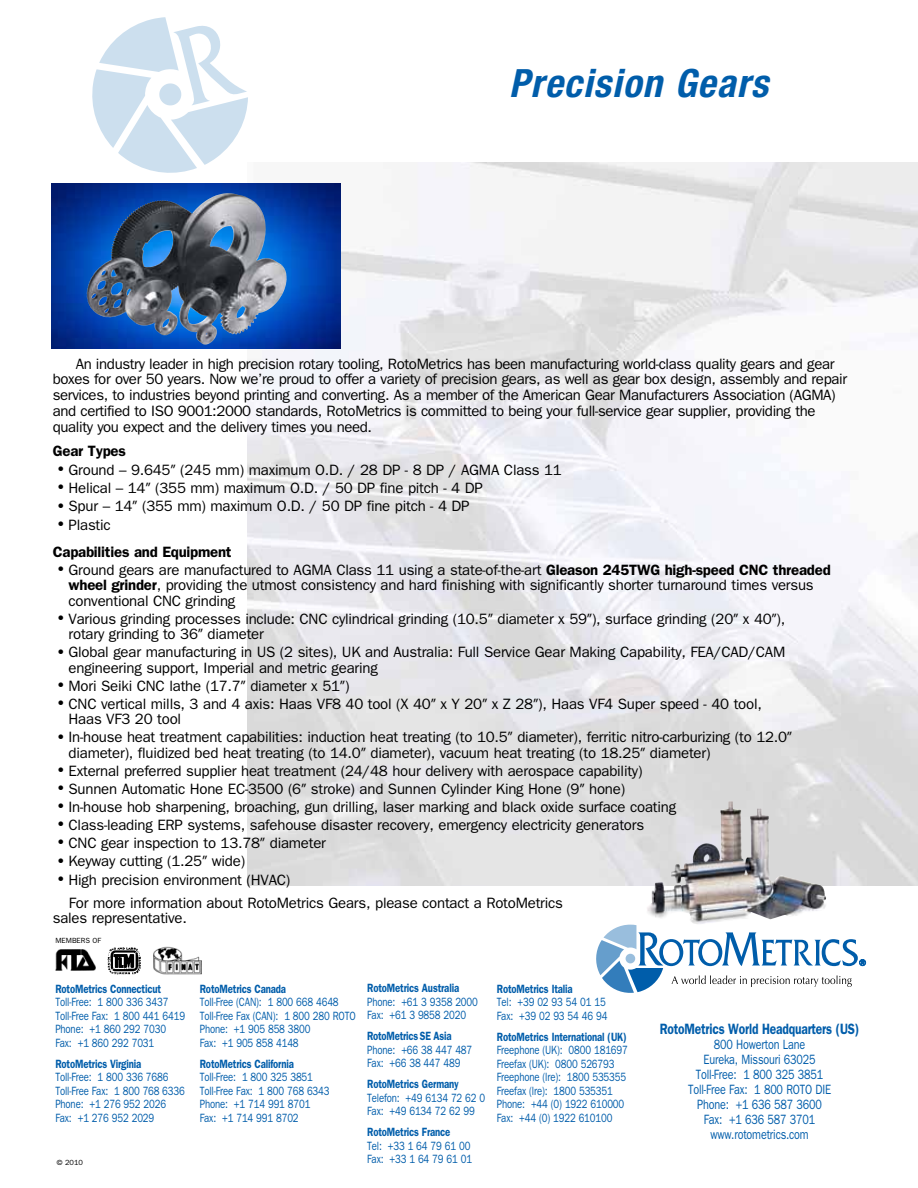
<style>
.page{position:relative;width:918px;height:1188px;background:#fff}
.page>*{position:absolute;margin:0;border:0;box-sizing:border-box;transform-origin:0 0}
.t1{font:italic 700 condensed 39px "Helvetica Neue";letter-spacing:.03em;color:#005daa}
.t2{font:15px/15.3px "Franklin Gothic";letter-spacing:-.015em;color:#000}
.t3{font:600 15px/27.2px "Franklin Gothic";letter-spacing:-.015em;color:#000}
.t4{font:600 15px "Franklin Gothic";letter-spacing:-.015em;color:#005daa;scale:.8 1}
.t5{font:13.5px/15px "Franklin Gothic";letter-spacing:-.015em;color:#005daa;text-align:center;scale:.8 1}
.t6{font:12px/13.5px "Franklin Gothic";letter-spacing:-.015em;color:#005daa;scale:.8 1}
.t7{font:600 12px "Franklin Gothic";letter-spacing:-.015em;color:#005daa;scale:.8 1}
.t8{font:7.5px "Franklin Gothic";color:#000}
.s1{font-size:27px}
.s2{font-family:"Myriad"}
.s3{font-weight:400;font-size:27px}
.s4{font-weight:400}
.s5{font-weight:600}
</style>
<div class="page">
<img style="left:247px;top:162px;width:671px;height:723px">
<img style="left:55px;top:950px;width:40px;height:20px">
<img style="left:154px;top:946px;width:48px;height:29px">
<img style="left:107px;top:947px;width:34px;height:28px">
<svg style="left:596px;top:925px;width:270px;height:68px"></svg>
<img style="left:701px;top:801px;width:29px;height:59px">
<svg style="left:92px;top:17px;width:156px;height:159px"></svg>
<img style="left:51px;top:184px;width:289px;height:165px">
<img style="left:138px;top:193px;width:89px;height:21px">
<h1 class="t1" style="left:509px;top:59px;width:261px">Precision Gears</h1>
<p class="t2" style="left:53px;top:356px;width:796px;line-height:15.8px;text-indent:23px">An industry leader in high precision rotary tooling, RotoMetrics has been manufacturing world-class quality gears and gear boxes for over 50 years. Now we’re proud to offer a variety of precision gears, as well as gear box design, assembly and repair services, to industries beyond printing and converting. As a member of the American Gear Manufacturers Association (AGMA) and certified to ISO 9001:2000 standards, RotoMetrics is committed to being your full-service gear supplier, providing the quality you expect and the delivery times you need.</p>
<p class="t3" style="left:53px;top:437px;width:75px">Gear Types</p>
<p class="t2" style="left:53px;top:462px;width:511px"><span class="s1">•</span>Ground – 9.645<span class="s2">”</span> (245 mm) maximum O.D. / 28 DP - 8 DP / AGMA Class 11</p>
<p class="t2" style="left:53px;top:480px;width:432px"><span class="s1">•</span>Helical – 14<span class="s2">”</span> (355 mm) maximum O.D. / 50 DP fine pitch - 4 DP</p>
<p class="t2" style="left:53px;top:499px;width:418px"><span class="s1">•</span>Spur – 14<span class="s2">”</span> (355 mm) maximum O.D. / 50 DP fine pitch - 4 DP</p>
<p class="t3" style="left:53px;top:511px;width:180px"><span class="s3">•</span><span class="s4">Plastic<br></span>Capabilities and Equipment</p>
<p class="t2" style="left:69px;top:562px;width:764px;text-indent:-16px"><span class="s1">•</span>Ground gears are manufactured to AGMA Class 11 using a state-of-the-art <span class="s5">Gleason 245TWG high-speed CNC threaded wheel grinder</span>, providing the utmost consistency and hard finishing with significantly shorter turnaround times versus conventional CNC grinding</p>
<p class="t2" style="left:69px;top:611px;width:718px;text-indent:-16px"><span class="s1">•</span>Various grinding processes include: CNC cylindrical grinding (10.5<span class="s2">”</span> diameter x 59<span class="s2">”</span>), surface grinding (20<span class="s2">”</span> x 40<span class="s2">”</span>), rotary grinding to 36<span class="s2">”</span> diameter</p>
<p class="t2" style="left:69px;top:645px;width:718px;text-indent:-16px"><span class="s1">•</span>Global gear manufacturing in US (2 sites), UK and Australia: Full Service Gear Making Capability, FEA/CAD/CAM engineering support, Imperial and metric gearing</p>
<p class="t2" style="left:53px;top:678px;width:298px"><span class="s1">•</span>Mori Seiki CNC lathe (17.7<span class="s2">”</span> diameter x 51<span class="s2">”</span>)</p>
<p class="t2" style="left:69px;top:696px;width:695px;text-indent:-16px"><span class="s1">•</span>CNC vertical mills, 3 and 4 axis: Haas VF8 40 tool (X 40<span class="s2">”</span> x Y 20<span class="s2">”</span> x Z 28<span class="s2">”</span>), Haas VF4 Super speed - 40 tool,<br>Haas VF3 20 tool</p>
<p class="t2" style="left:69px;top:730px;width:725px;text-indent:-16px"><span class="s1">•</span>In-house heat treatment capabilities: induction heat treating (to 10.5<span class="s2">”</span> diameter), ferritic nitro-carburizing (to 12.0<span class="s2">” </span>diameter), fluidized bed heat treating (to 14.0<span class="s2">”</span> diameter), vacuum heat treating (to 18.25<span class="s2">”</span> diameter)</p>
<p class="t2" style="left:53px;top:763px;width:591px"><span class="s1">•</span>External preferred supplier heat treatment (24/48 hour delivery with aerospace capability)</p>
<p class="t2" style="left:53px;top:781px;width:574px"><span class="s1">•</span>Sunnen Automatic Hone EC-3500 (6<span class="s2">”</span> stroke) and Sunnen Cylinder King Hone (9<span class="s2">”</span> hone)</p>
<p class="t2" style="left:53px;top:799px;width:625px"><span class="s1">•</span>In-house hob sharpening, broaching, gun drilling, laser marking and black oxide surface coating</p>
<p class="t2" style="left:53px;top:817px;width:593px"><span class="s1">•</span>Class-leading ERP systems, safehouse disaster recovery, emergency electricity generators</p>
<p class="t2" style="left:53px;top:835px;width:275px"><span class="s1">•</span>CNC gear inspection to 13.78<span class="s2">”</span> diameter</p>
<p class="t2" style="left:53px;top:854px;width:194px"><span class="s1">•</span>Keyway cutting (1.25<span class="s2">”</span> wide)</p>
<p class="t2" style="left:69px;top:868px;width:496px;line-height:23.4px;text-indent:-16px"><span class="s1">•</span>High precision environment (HVAC)<br>For more information about RotoMetrics Gears, please contact a RotoMetrics</p>
<p class="t2" style="left:53px;top:910px;width:136px">sales representative.</p>
<p class="t8" style="left:56px;top:936px;width:47px">MEMBERS OF</p>
<p class="t7" style="left:55px;top:981px;width:134px">RotoMetrics Connecticut</p>
<p class="t6" style="left:55px;top:995px;width:164px">Toll-Free: 1 800 336 3437<br>Toll-Free Fax: 1 800 441 6419<br>Phone: +1 860 292 7030<br>Fax: +1 860 292 7031</p>
<p class="t7" style="left:55px;top:1056px;width:109px">RotoMetrics Virginia</p>
<p class="t6" style="left:55px;top:1070px;width:163px">Toll-Free: 1 800 336 7686<br>Toll-Free Fax: 1 800 768 6336<br>Phone: +1 276 952 2026<br>Fax: +1 276 952 2029</p>
<p class="t8" style="left:57px;top:1158px;width:28px">© 2010</p>
<p class="t7" style="left:200px;top:981px;width:109px">RotoMetrics Canada</p>
<p class="t6" style="left:200px;top:995px;width:196px">Toll-Free (CAN): 1 800 668 4648<br>Toll-Free Fax (CAN): 1 800 280 ROTO<br>Phone: +1 905 858 3800<br>Fax: +1 905 858 4148</p>
<p class="t7" style="left:200px;top:1056px;width:119px">RotoMetrics California</p>
<p class="t6" style="left:200px;top:1070px;width:164px">Toll-Free: 1 800 325 3851<br>Toll-Free Fax: 1 800 768 6343<br>Phone: +1 714 991 8701<br>Fax: +1 714 991 8702</p>
<p class="t7" style="left:367px;top:981px;width:117px">RotoMetrics Australia</p>
<p class="t6" style="left:367px;top:995px;width:140px">Phone: +61 3 9358 2000<br>Fax: +61 3 9858 2020</p>
<p class="t7" style="left:367px;top:1029px;width:107px">RotoMetrics SE Asia</p>
<p class="t6" style="left:367px;top:1043px;width:133px">Phone: +66 38 447 487<br>Fax: +66 38 447 489</p>
<p class="t7" style="left:367px;top:1077px;width:116px">RotoMetrics Germany</p>
<p class="t6" style="left:367px;top:1091px;width:149px">Telefon: +49 6134 72 62 0<br>Fax: +49 6134 72 62 99</p>
<p class="t7" style="left:367px;top:1125px;width:106px">RotoMetrics France</p>
<p class="t6" style="left:367px;top:1139px;width:133px">Tel: +33 1 64 79 61 00<br>Fax: +33 1 64 79 61 01</p>
<p class="t7" style="left:497px;top:981px;width:96px">RotoMetrics Italia</p>
<p class="t6" style="left:497px;top:995px;width:140px">Tel: +39 02 93 54 01 15<br>Fax: +39 02 93 54 46 94</p>
<p class="t7" style="left:497px;top:1029px;width:164px">RotoMetrics International (UK)</p>
<p class="t6" style="left:497px;top:1043px;width:165px">Freephone (UK): 0800 181697<br>Freefax (UK): 0800 526793<br>Freephone (lre): 1800 535355<br>Freefax (lre): 1800 535351<br>Phone: +44 (0) 1922 610000<br>Fax: +44 (0) 1922 610100</p>
<p class="t4" style="left:660px;top:1020px;width:251px">RotoMetrics World Headquarters (US)</p>
<p class="t5" style="left:688px;top:1037px;width:180px">800 Howerton Lane<br>Eureka, Missouri 63025<br>Toll-Free: 1 800 325 3851<br>Toll-Free Fax: 1 800 ROTO DIE<br>Phone: +1 636 587 3600<br>Fax: +1 636 587 3701 www.rotometrics.com</p>
</div>
